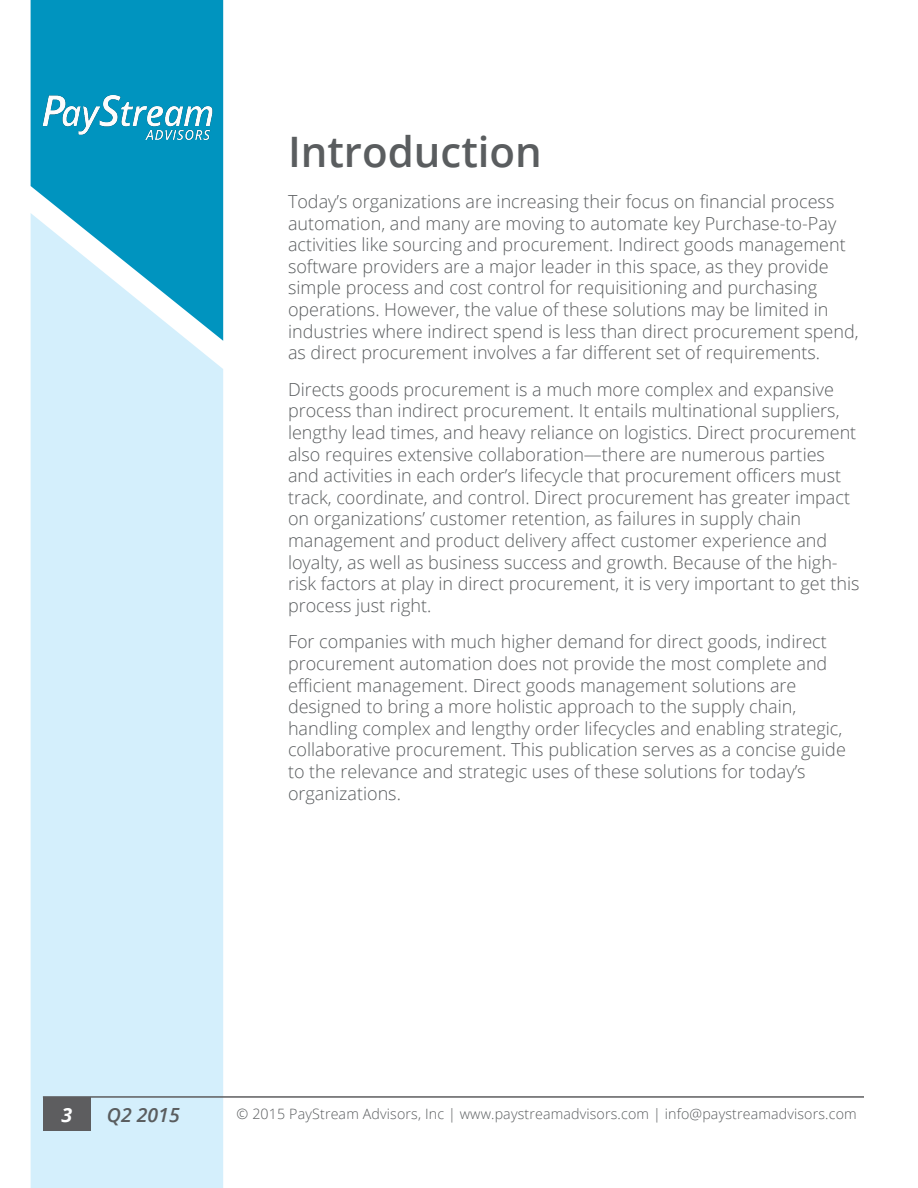
<style>
.page{position:relative;width:918px;height:1188px;background:#fff}
.page>*{position:absolute;margin:0;border:0;box-sizing:border-box;transform-origin:0 0}
.Report_-_SectionTitl{font:600 42px "Open Sans";color:#5a5d5f}
.t1{font:italic 600 19.5px "Open Sans";color:#5a5d5f}
.t2{font:italic 700 19.5px "Open Sans";color:#fff}
.Report_-_Paragraph{font:300 18px/21.6px "Open Sans";color:#5a5d5f}
.t3{font:300 14.25px "Open Sans";letter-spacing:.01em;color:#5a5d5f}
</style>
<div class="page">
<div style="left:31px;top:341px;width:192px;height:847px;background:#d4effc"></div>
<svg style="left:31px;top:0;width:192px;height:341px;background:#3cadcf"></svg>
<hr style="left:43px;top:1096px;width:821px;height:2px;background:#5d5d5f">
<div style="left:43px;top:1098px;width:48px;height:33px;background:#5d5d5f"></div>
<img style="left:38px;top:88px;width:179px;height:55px">
<p class="Report_-_SectionTitl" style="left:288px;top:123px;width:255px">Introduction</p>
<p class="Report_-_Paragraph" style="left:288px;top:190px;width:572px">Today’s organizations are increasing their focus on financial process automation, and many are moving to automate key Purchase-to-Pay activities like sourcing and procurement. Indirect goods management software providers are a major leader in this space, as they provide simple process and cost control for requisitioning and purchasing operations. However, the value of these solutions may be limited in industries where indirect spend is less than direct procurement spend, as direct procurement involves a far different set of requirements.</p>
<p class="Report_-_Paragraph" style="left:288px;top:378px;width:573px">Directs goods procurement is a much more complex and expansive process than indirect procurement. It entails multinational suppliers, lengthy lead times, and heavy reliance on logistics. Direct procurement also requires extensive collaboration—there are numerous parties and activities in each order’s lifecycle that procurement officers must track, coordinate, and control. Direct procurement has greater impact on organizations’ customer retention, as failures in supply chain management and product delivery affect customer experience and loyalty, as well as business success and growth. Because of the high&shy;risk factors at play in direct procurement, it is very important to get this process just right.</p>
<p class="Report_-_Paragraph" style="left:288px;top:631px;width:559px">For companies with much higher demand for direct goods, indirect procurement automation does not provide the most complete and efficient management. Direct goods management solutions are designed to bring a more holistic approach to the supply chain, handling complex and lengthy order lifecycles and enabling strategic, collaborative procurement. This publication serves as a concise guide to the relevance and strategic uses of these solutions for today’s organizations.</p>
<p class="t2" style="left:62px;top:1101px;width:12px">3</p>
<p class="t1" style="left:107px;top:1101px;width:74px">Q2 2015</p>
<p class="t3" style="left:237px;top:1104px;width:622px">© 2015 PayStream Advisors, Inc | www.paystreamadvisors.com | info@paystreamadvisors.com</p>
</div>
